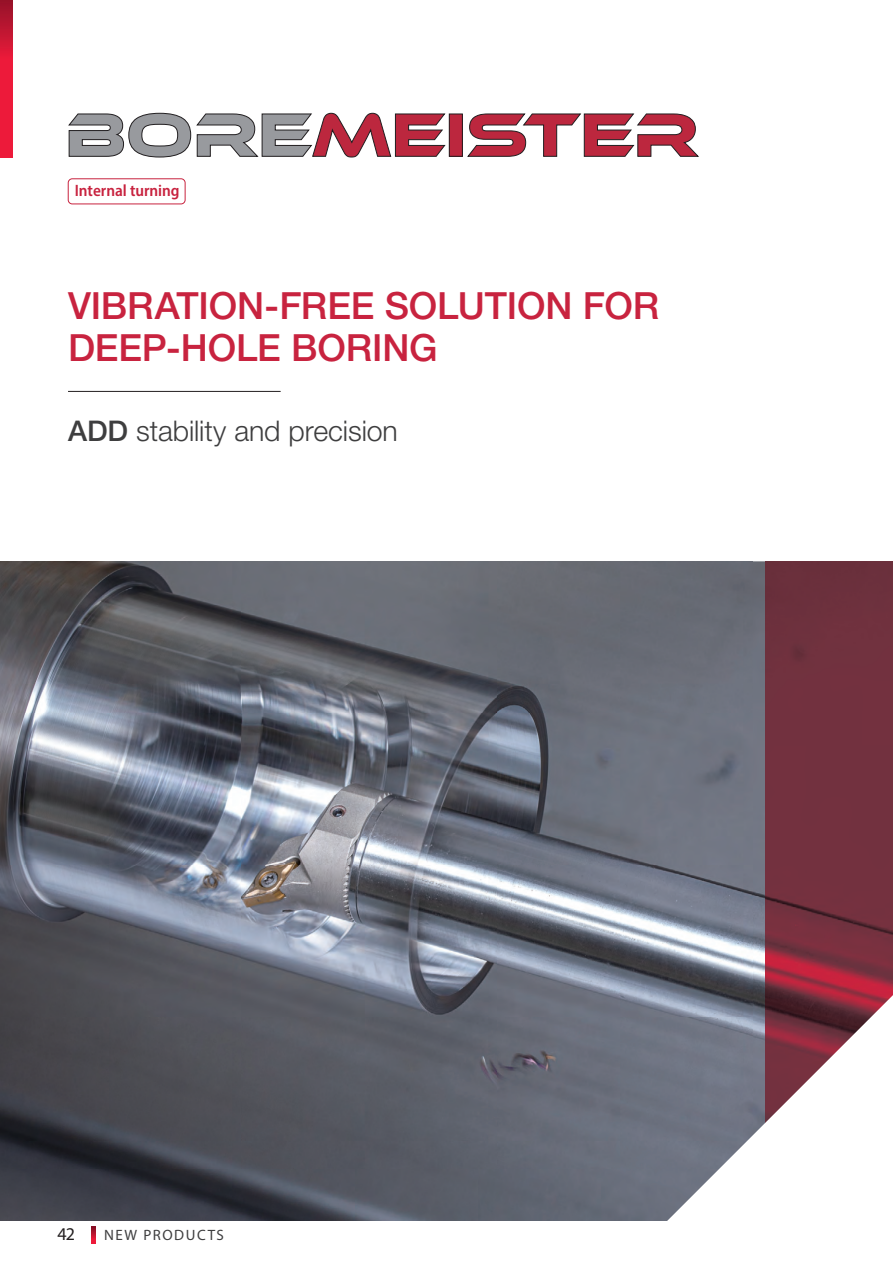
<style>
.page{position:relative;width:893px;height:1263px;background:#fff}
.page>*{position:absolute;margin:0;border:0;box-sizing:border-box;transform-origin:0 0}
.t1{font:500 37.5px/42px "Helvetica Neue LTW1 G";letter-spacing:-.005em;color:#c8233f}
.t2{font:300 28.5px "Helvetica Neue LTW1 G";letter-spacing:-.005em;color:#3e3e3f}
.t3{font:18px "Myriad Pro";color:#231f20}
.t4{font:600 semi-condensed 16.5px "Myriad Pro";color:#c8233f}
.t5{font:15px "Myriad Pro";letter-spacing:.1em;color:#3e3e3f}
.s1{font-weight:500}
</style>
<div class="page">
<svg style="left:91px;top:1227px;width:5px;height:17px"></svg>
<img style="left:0;top:561px;width:765px;height:659px">
<img style="left:765px;top:561px;width:128px;height:421px">
<svg style="left:634px;top:982px;width:259px;height:239px"></svg>
<svg style="left:0;top:0;width:13px;height:157px;background:#db1836"></svg>
<svg style="left:69px;top:112px;width:377px;height:46px"></svg>
<div style="left:449px;top:114px;width:13px;height:42px;background:#bc273e"></div>
<div style="left:449px;top:114px;width:14px;height:43px;border:1px solid #211e20"></div>
<svg style="left:467px;top:113px;width:232px;height:44px"></svg>
<div style="left:68px;top:179px;width:117px;height:25px;border:1px solid #c8233f;border-radius:4px"></div>
<hr style="left:68px;top:391px;width:213px;height:1px;background:#231f20">
<p class="t4" style="left:75px;top:184px;width:106px">Internal turning</p>
<p class="t1" style="left:68px;top:289px;width:593px">VIBRATION-FREE SOLUTION FOR<br>DEEP-HOLE BORING</p>
<p class="t2" style="left:68px;top:421px;width:331px"><span class="s1">ADD</span> stability and precision</p>
<p class="t3" style="left:57px;top:1227px;width:19px">42</p>
<p class="t5" style="left:104px;top:1229px;width:121px">NEW PRODUCTS</p>
</div>
